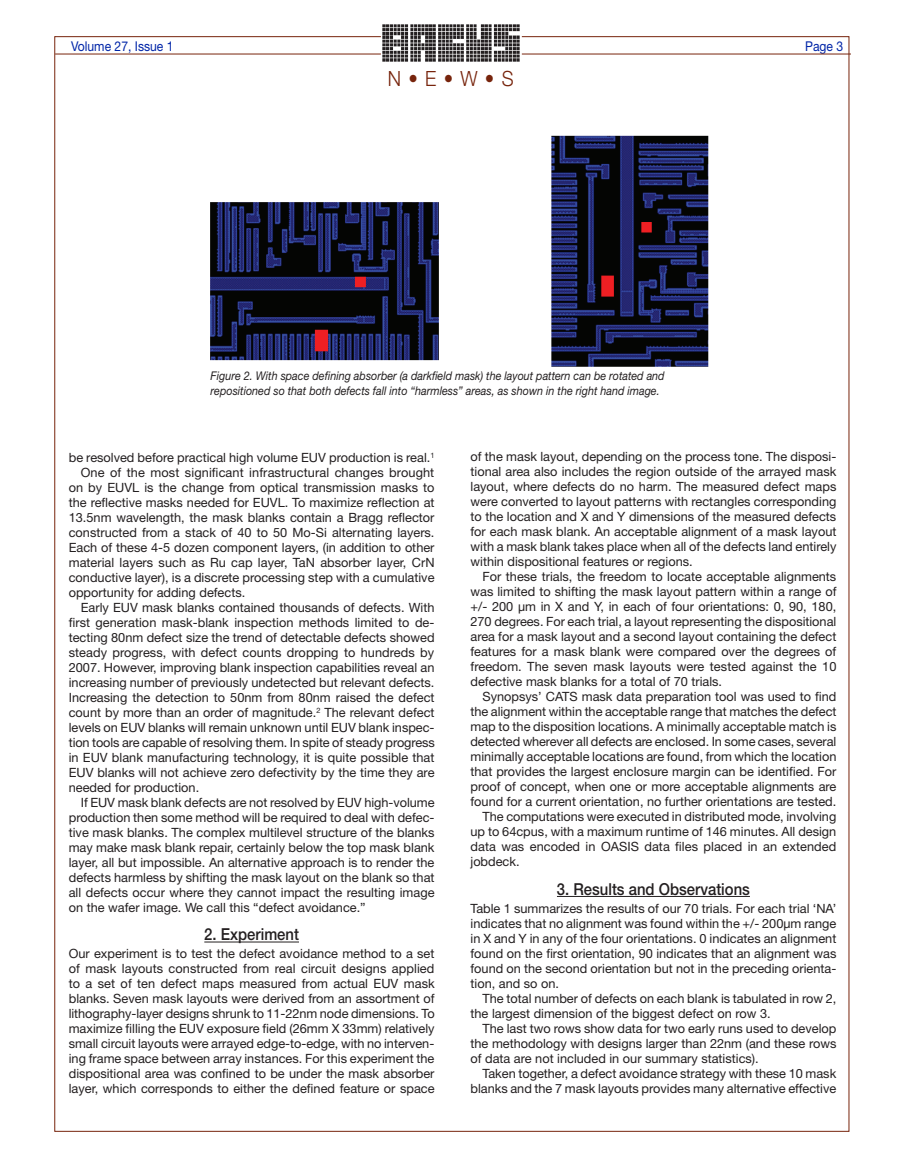
<style>
.page{position:relative;width:905px;height:1161px;background:#fff}
.page>*{position:absolute;margin:0;border:0;box-sizing:border-box;transform-origin:0 0}
.t1{font:300 21px "Helvetica Neue";color:#77240c;scale:.9 1}
.Subhead__1{font:500 16.5px "Helvetica Neue";color:#231f20;scale:.9 1}
.t2{font:13.5px "Helvetica Neue";color:#0025a8;scale:.9 1}
.body{font:12.75px/15px "Helvetica Neue";color:#231f20;text-align:justify}
.body_no_indent{font:12.75px/15px "Helvetica Neue";color:#231f20;text-align:justify}
.Figs{font:italic 12px/15px "Helvetica Neue";color:#231f20;scale:.9 1}
</style>
<div class="page">
<hr style="left:204px;top:942px;width:95px;height:1px;background:#231f20">
<hr style="left:557px;top:896px;width:193px;height:1px;background:#231f20">
<img style="left:210px;top:135px;width:499px;height:232px">
<hr style="left:55px;top:54px;width:795px;height:1px;background:#77240c">
<div style="left:381px;top:20px;width:141px;height:52px;background:#fff"></div>
<img style="left:383px;top:24px;width:137px;height:37px">
<p class="t2" style="left:71px;top:38px;width:115px">Volume 27, Issue 1</p>
<p class="t2" style="left:805px;top:38px;width:44px">Page 3</p>
<p class="t1" style="left:388px;top:66px;width:141px">N • E • W • S</p>
<p class="Figs" style="left:210px;top:368px;width:506px">Figure 2. With space defining absorber (a darkfield mask) the layout pattern can be rotated and repositioned so that both defects fall into “harmless” areas, as shown in the right hand image.</p>
<p class="body_no_indent" style="left:69px;top:450px;width:367px">be resolved before practical high volume EUV production is real.<sup>1</sup></p>
<p class="body" style="left:69px;top:465px;width:367px;text-indent:12px">One of the most significant infrastructural changes brought on by EUVL is the change from optical transmission masks to the reflective masks needed for EUVL. To maximize reflection at 13.5nm wavelength, the mask blanks contain a Bragg reflector constructed from a stack of 40 to 50 Mo-Si alternating layers.<br>Each of these 4-5 dozen component layers, (in addition to other material layers such as Ru cap layer, TaN absorber layer, CrN conductive layer), is a discrete processing step with a cumulative opportunity for adding defects.</p>
<p class="body" style="left:69px;top:600px;width:367px;text-indent:12px">Early EUV mask blanks contained thousands of defects. With first generation mask-blank inspection methods limited to de&shy;tecting 80nm defect size the trend of detectable defects showed steady progress, with defect counts dropping to hundreds by 2007. However, improving blank inspection capabilities reveal an increasing number of previously undetected but relevant defects.<br>Increasing the detection to 50nm from 80nm raised the defect count by more than an order of magnitude.<sup>2</sup> The relevant defect levels on EUV blanks will remain unknown until EUV blank inspec&shy;tion tools are capable of resolving them. In spite of steady progress in EUV blank manufacturing technology, it is quite possible that EUV blanks will not achieve zero defectivity by the time they are needed for production.</p>
<p class="body" style="left:69px;top:795px;width:367px;text-indent:12px">If EUV mask blank defects are not resolved by EUV high-volume production then some method will be required to deal with defec&shy;tive mask blanks. The complex multilevel structure of the blanks may make mask blank repair, certainly below the top mask blank layer, all but impossible. An alternative approach is to render the defects harmless by shifting the mask layout on the blank so that all defects occur where they cannot impact the resulting image on the wafer image. We call this “defect avoidance.”</p>
<p class="Subhead__1" style="left:204px;top:925px;width:107px">2. Experiment</p>
<p class="body_no_indent" style="left:69px;top:946px;width:367px">Our experiment is to test the defect avoidance method to a set of mask layouts constructed from real circuit designs applied to a set of ten defect maps measured from actual EUV mask blanks. Seven mask layouts were derived from an assortment of lithography-layer designs shrunk to 11-22nm node dimensions. To maximize filling the EUV exposure field (26mm X 33mm) relatively small circuit layouts were arrayed edge-to-edge, with no interven&shy;ing frame space between array instances. For this experiment the dispositional area was confined to be under the mask absorber layer, which corresponds to either the defined feature or space</p>
<p class="body_no_indent" style="left:470px;top:449px;width:367px">of the mask layout, depending on the process tone. The disposi&shy;tional area also includes the region outside of the arrayed mask layout, where defects do no harm. The measured defect maps were converted to layout patterns with rectangles corresponding to the location and X and Y dimensions of the measured defects for each mask blank. An acceptable alignment of a mask layout with a mask blank takes place when all of the defects land entirely within dispositional features or regions.</p>
<p class="body" style="left:470px;top:569px;width:367px;text-indent:12px">For these trials, the freedom to locate acceptable alignments was limited to shifting the mask layout pattern within a range of +/- 200 µm in X and Y, in each of four orientations: 0, 90, 180, 270 degrees. For each trial, a layout representing the dispositional area for a mask layout and a second layout containing the defect features for a mask blank were compared over the degrees of freedom. The seven mask layouts were tested against the 10 defective mask blanks for a total of 70 trials.</p>
<p class="body" style="left:470px;top:689px;width:367px;text-indent:12px">Synopsys’ CATS mask data preparation tool was used to find the alignment within the acceptable range that matches the defect map to the disposition locations. A minimally acceptable match is detected wherever all defects are enclosed. In some cases, several minimally acceptable locations are found, from which the location that provides the largest enclosure margin can be identified. For proof of concept, when one or more acceptable alignments are found for a current orientation, no further orientations are tested.</p>
<p class="body" style="left:470px;top:809px;width:367px;text-indent:12px">The computations were executed in distributed mode, involving up to 64cpus, with a maximum runtime of 146 minutes. All design data was encoded in OASIS data files placed in an extended jobdeck.</p>
<p class="Subhead__1" style="left:557px;top:879px;width:216px">3. Results and Observations</p>
<p class="body_no_indent" style="left:470px;top:901px;width:367px">Table 1 summarizes the results of our 70 trials. For each trial ‘NA’ indicates that no alignment was found within the +/- 200µm range in X and Y in any of the four orientations. 0 indicates an alignment found on the first orientation, 90 indicates that an alignment was found on the second orientation but not in the preceding orienta&shy;tion, and so on.</p>
<p class="body" style="left:470px;top:991px;width:367px;text-indent:12px">The total number of defects on each blank is tabulated in row 2, the largest dimension of the biggest defect on row 3.</p>
<p class="body" style="left:470px;top:1021px;width:367px;text-indent:12px">The last two rows show data for two early runs used to develop the methodology with designs larger than 22nm (and these rows of data are not included in our summary statistics).</p>
<p class="body" style="left:470px;top:1066px;width:367px;text-align:right">Taken together, a defect avoidance strategy with these 10 mask blanks and the 7 mask layouts provides many alternative effective</p>
</div>
